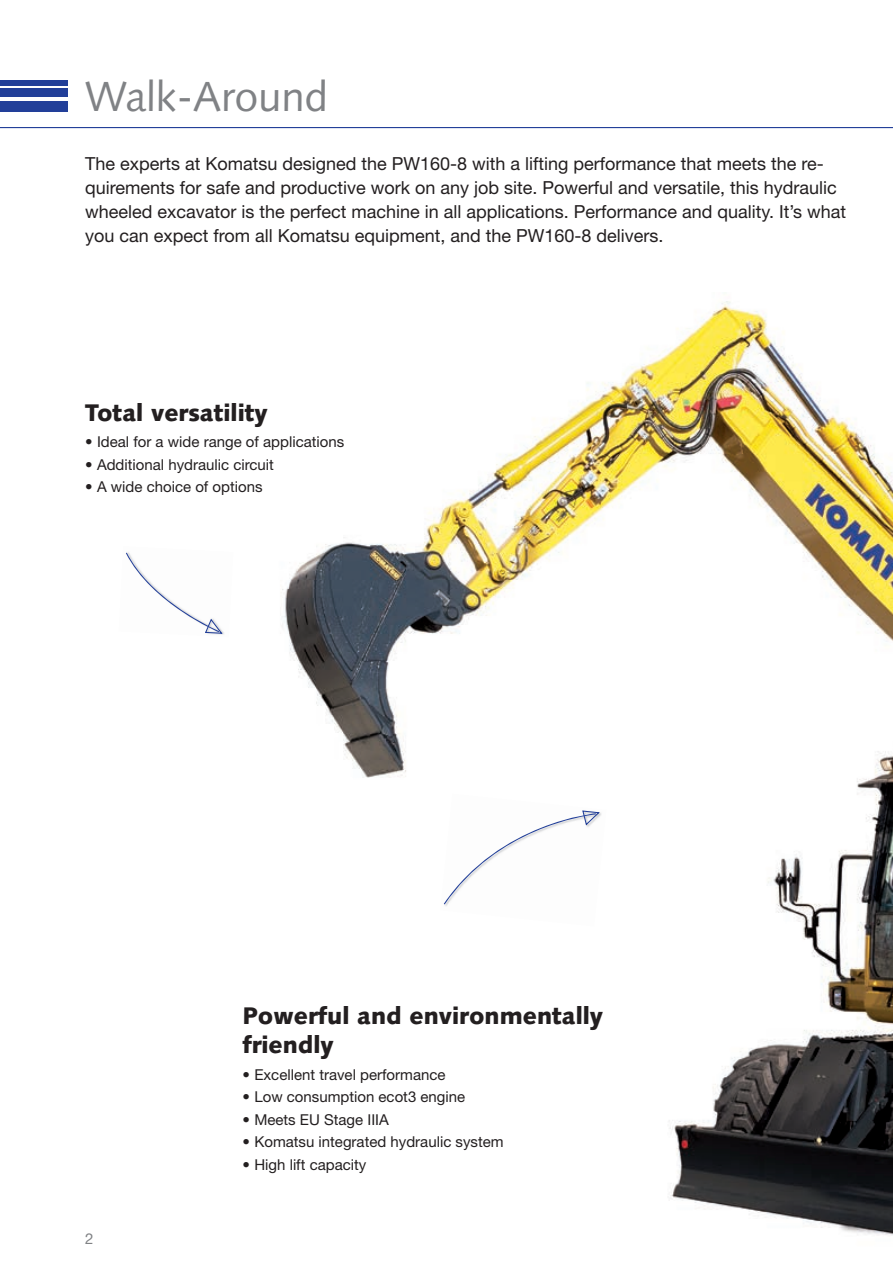
<style>
.page{position:relative;width:893px;height:1263px;background:#fff}
.page>*{position:absolute;margin:0;border:0;box-sizing:border-box;transform-origin:0 0}
.t1{font:42px "Syntax LTCE";color:#808285}
.t2{font:900 24px/28.8px "Syntax LTCE";color:#231f20}
.t3{font:18px/24px "Helvetica Neue LT Pro";color:#231f20}
.t4{font:15px "Helvetica Neue LT Pro";color:#231f20}
.t5{font:15px "Helvetica Neue LT Pro";color:#808285}
</style>
<div class="page">
<img style="left:282px;top:301px;width:611px;height:935px">
<hr style="left:0;top:127px;width:893px;height:1px;background:#223f99">
<div style="left:0;top:101px;width:68px;height:10px;background:#223f99"></div>
<div style="left:0;top:89px;width:68px;height:8px;background:#223f99"></div>
<div style="left:0;top:80px;width:68px;height:5px;background:#223f99"></div>
<img style="left:440px;top:794px;width:166px;height:132px">
<svg style="left:444px;top:810px;width:156px;height:94px"></svg>
<svg style="left:126px;top:553px;width:97px;height:81px"></svg>
<h1 class="t1" style="left:85px;top:72px;width:245px">Walk-Around</h1>
<p class="t3" style="left:85px;top:151px;width:763px">The experts at Komatsu designed the PW160-8 with a lifting performance that meets the re&shy;quirements for safe and productive work on any job site. Powerful and versatile, this hydraulic wheeled excavator is the perfect machine in all applications. Performance and quality. It’s what you can expect from all Komatsu equipment, and the PW160-8 delivers.</p>
<h2 class="t2" style="left:85px;top:398px;width:184px">Total versatility</h2>
<p class="t4" style="left:85px;top:433px;width:261px">• Ideal for a wide range of applications</p>
<p class="t4" style="left:85px;top:455px;width:190px">• Additional hydraulic circuit</p>
<p class="t4" style="left:85px;top:478px;width:179px">• A wide choice of options</p>
<p class="t5" style="left:85px;top:1229px;width:10px">2</p>
<h2 class="t2" style="left:242px;top:1002px;width:362px">Powerful and environmentally friendly</h2>
<p class="t4" style="left:242px;top:1065px;width:205px">• Excellent travel performance</p>
<p class="t4" style="left:242px;top:1088px;width:224px">• Low consumption ecot3 engine</p>
<p class="t4" style="left:242px;top:1110px;width:148px">• Meets EU Stage IIIA</p>
<p class="t4" style="left:242px;top:1133px;width:263px">• Komatsu integrated hydraulic system</p>
<p class="t4" style="left:242px;top:1155px;width:125px">• High lift capacity</p>
</div>
